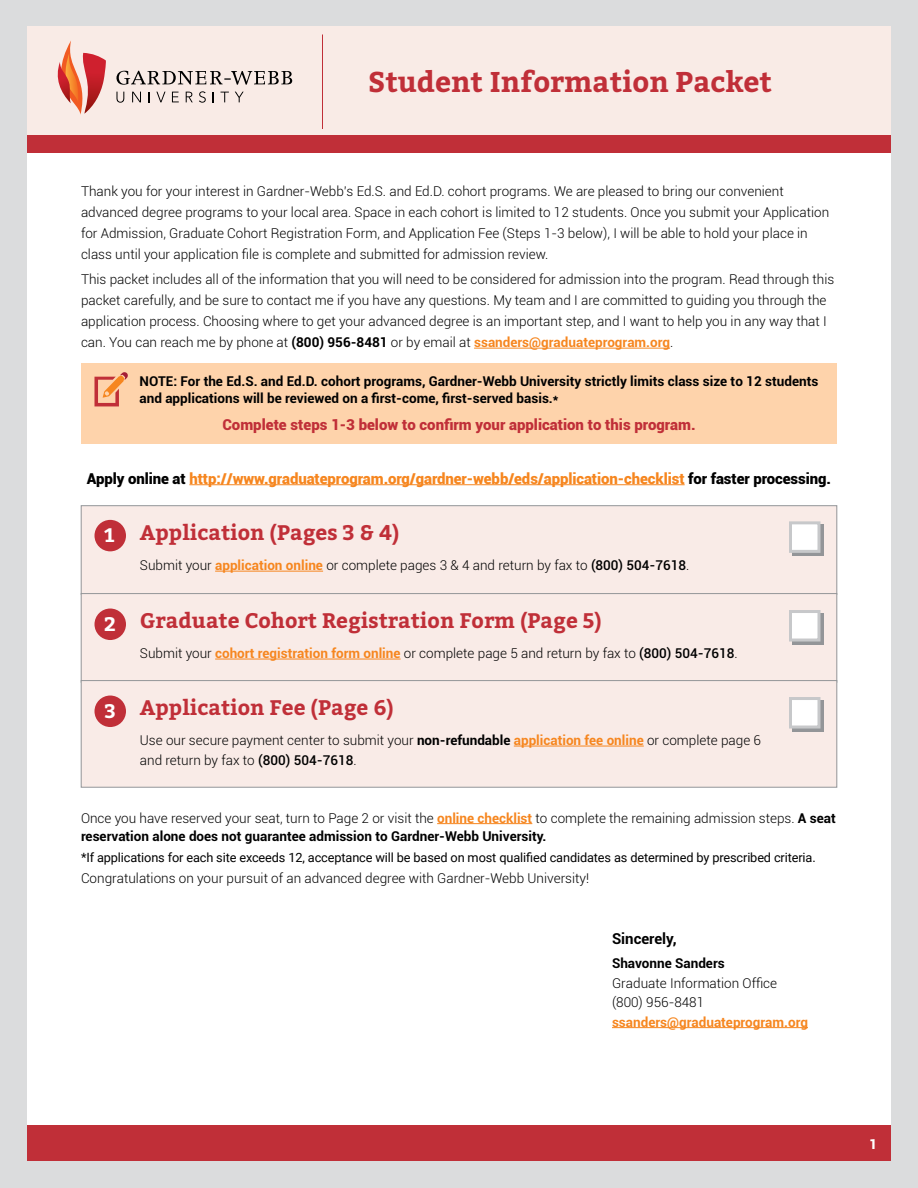
<style>
.page{position:relative;width:918px;height:1188px;background:#fff}
.page>*{position:absolute;margin:0;border:0;box-sizing:border-box;transform-origin:0 0}
.t1{font:700 28.5px "Bitter";color:#c02f38}
.t2{font:700 21px "Bitter";color:#c02f38}
.t3{font:700 19.5px "Bitter";color:#fff}
.t4{font:900 15px "Roboto";letter-spacing:-.005em;color:#f6861f}
.t5{font:900 15px "Roboto";color:#c02f38}
.t6{font:700 15px "Roboto";color:#000}
.t7{font:300 13.5px/21px "Roboto";color:#000}
.t8{font:700 13.5px/16.5px "Roboto";color:#000}
.t9{font:700 13.5px "Roboto";color:#f6861f}
.t10{font:900 13.5px "Roboto";color:#fff}
.t11{font:12.75px "Roboto";letter-spacing:-.01em;color:#000}
.s1{font-weight:700}
.s2{font-weight:700;color:#f6861f}
.s3{color:#000}
.s4{font-weight:500}
</style>
<div class="page">
<div style="left:27px;top:1125px;width:864px;height:36px;background:#c02f38"></div>
<div style="left:0;top:0;width:918px;height:1188px;border:27px solid #dbdcdd"></div>
<div style="left:27px;top:26px;width:864px;height:118px;background:#f9ebe6"></div>
<div style="left:27px;top:135px;width:864px;height:18px;background:#c02f38"></div>
<hr style="left:322px;top:34px;width:1px;height:95px;background:#c02f38">
<svg style="left:116px;top:92px;width:8px;height:11px"></svg>
<svg style="left:132px;top:92px;width:9px;height:10px"></svg>
<svg style="left:156px;top:92px;width:10px;height:10px"></svg>
<svg style="left:172px;top:92px;width:7px;height:10px"></svg>
<svg style="left:186px;top:92px;width:7px;height:10px"></svg>
<svg style="left:199px;top:91px;width:7px;height:12px"></svg>
<svg style="left:221px;top:92px;width:8px;height:10px"></svg>
<svg style="left:235px;top:92px;width:9px;height:10px"></svg>
<svg style="left:116px;top:71px;width:176px;height:14px"></svg>
<svg style="left:57px;top:41px;width:49px;height:74px"></svg>
<hr style="left:474px;top:348px;width:196px;height:1px;background:#f6861f">
<hr style="left:189px;top:484px;width:496px;height:1px;background:#f6861f">
<hr style="left:437px;top:823px;width:95px;height:1px;background:#f6861f">
<hr style="left:612px;top:1027px;width:196px;height:1px;background:#f6861f">
<div style="left:81px;top:363px;width:756px;height:81px;background:#fed3ab"></div>
<svg style="left:94px;top:372px;width:34px;height:34px"></svg>
<div style="left:81px;top:506px;width:756px;height:88px;background:#f9ebe7"></div>
<hr style="left:215px;top:571px;width:108px;height:1px;background:#f6861f">
<div style="left:94px;top:520px;width:32px;height:31px;background:#c02f38;border-radius:50%"></div>
<svg style="left:792px;top:524px;width:32px;height:32px"></svg>
<div style="left:789px;top:521px;width:31px;height:32px;background:#fff;border:3px solid #c7c8ca"></div>
<div style="left:81px;top:594px;width:756px;height:88px;background:#f9ebe7"></div>
<hr style="left:215px;top:659px;width:186px;height:1px;background:#f6861f">
<div style="left:81px;top:593px;width:756px;height:89px;border:1px solid #939598"></div>
<div style="left:94px;top:609px;width:32px;height:31px;background:#c02f38;border-radius:50%"></div>
<svg style="left:792px;top:613px;width:32px;height:32px"></svg>
<div style="left:789px;top:610px;width:31px;height:32px;background:#fff;border:3px solid #c7c8ca"></div>
<div style="left:81px;top:681px;width:756px;height:106px;background:#f9ebe7"></div>
<hr style="left:514px;top:746px;width:130px;height:1px;background:#f6861f">
<div style="left:81px;top:680px;width:756px;height:107px;border:1px solid #939598"></div>
<div style="left:94px;top:696px;width:32px;height:31px;background:#c02f38;border-radius:50%"></div>
<svg style="left:792px;top:700px;width:32px;height:32px"></svg>
<div style="left:789px;top:697px;width:31px;height:32px;background:#fff;border:3px solid #c7c8ca"></div>
<h1 class="t1" style="left:368px;top:63px;width:405px">Student Information Packet</h1>
<p class="t7" style="left:81px;top:180px;width:750px">Thank you for your interest in Gardner-Webb’s Ed.S. and Ed.D. cohort programs. We are pleased to bring our convenient advanced degree programs to your local area. Space in each cohort is limited to 12 students. Once you submit your Application for Admission, Graduate Cohort Registration Form, and Application Fee (Steps 1-3 below), I will be able to hold your place in class until your application file is complete and submitted for admission review.</p>
<p class="t7" style="left:81px;top:268px;width:755px">This packet includes all of the information that you will need to be considered for admission into the program. Read through this packet carefully, and be sure to contact me if you have any questions. My team and I are committed to guiding you through the application process. Choosing where to get your advanced degree is an important step, and I want to help you in any way that I can. You can reach me by phone at <span class="s1">(800) 956-8481</span> or by email at <span class="s2">ssanders@graduateprogram.org</span>.</p>
<p class="t8" style="left:140px;top:373px;width:680px">NOTE: For the Ed.S. and Ed.D. cohort programs, Gardner-Webb University strictly limits class size to 12 students and applications will be reviewed on a first-come, first-served basis.*</p>
<p class="t5" style="left:222px;top:414px;width:475px">Complete steps 1-3 below to confirm your application to this program.</p>
<p class="t4" style="left:87px;top:468px;width:746px"><span class="s3">Apply online at</span> http://www.graduateprogram.org/gardner-webb/eds/application-checklist <span class="s3">for faster processing.</span></p>
<h3 class="t3" style="left:104px;top:523px;width:12px">1</h3>
<h2 class="t2" style="left:140px;top:519px;width:261px">Application (Pages 3 &amp; 4)</h2>
<p class="t7" style="left:140px;top:554px;width:551px">Submit your <span class="s2">application online</span> or complete pages 3 &amp; 4 and return by fax to <span class="s4">(800) 504-7618</span>.</p>
<h3 class="t3" style="left:104px;top:611px;width:13px">2</h3>
<h2 class="t2" style="left:140px;top:607px;width:464px">Graduate Cohort Registration Form (Page 5)</h2>
<p class="t7" style="left:140px;top:642px;width:599px">Submit your <span class="s2">cohort registration form online</span> or complete page 5 and return by fax to <span class="s4">(800) 504-7618</span>.</p>
<h3 class="t3" style="left:104px;top:698px;width:13px">3</h3>
<h2 class="t2" style="left:140px;top:694px;width:255px">Application Fee (Page 6)</h2>
<p class="t7" style="left:140px;top:730px;width:623px;line-height:19.5px">Use our secure payment center to submit your <span class="s1">non-refundable</span> <span class="s2">application fee online</span> or complete page 6 and return by fax to <span class="s4">(800) 504-7618</span>.</p>
<p class="t7" style="left:81px;top:808px;width:756px;line-height:18px">Once you have reserved your seat, turn to Page 2 or visit the <span class="s2">online checklist</span> to complete the remaining admission steps. <span class="s1">A seat reservation alone does not guarantee admission to Gardner-Webb University.</span></p>
<p class="t11" style="left:81px;top:848px;width:736px">*If applications for each site exceeds 12, acceptance will be based on most qualified candidates as determined by prescribed criteria.</p>
<p class="t7" style="left:81px;top:867px;width:510px">Congratulations on your pursuit of an advanced degree with Gardner-Webb University!</p>
<p class="t6" style="left:612px;top:928px;width:66px">Sincerely,</p>
<p class="t8" style="left:612px;top:955px;width:114px">Shavonne Sanders</p>
<p class="t7" style="left:612px;top:973px;width:167px;line-height:19.5px">Graduate Information Office (800) 956-8481</p>
<p class="t9" style="left:612px;top:1012px;width:197px">ssanders@graduateprogram.org</p>
<p class="t10" style="left:869px;top:1134px;width:9px">1</p>
</div>
